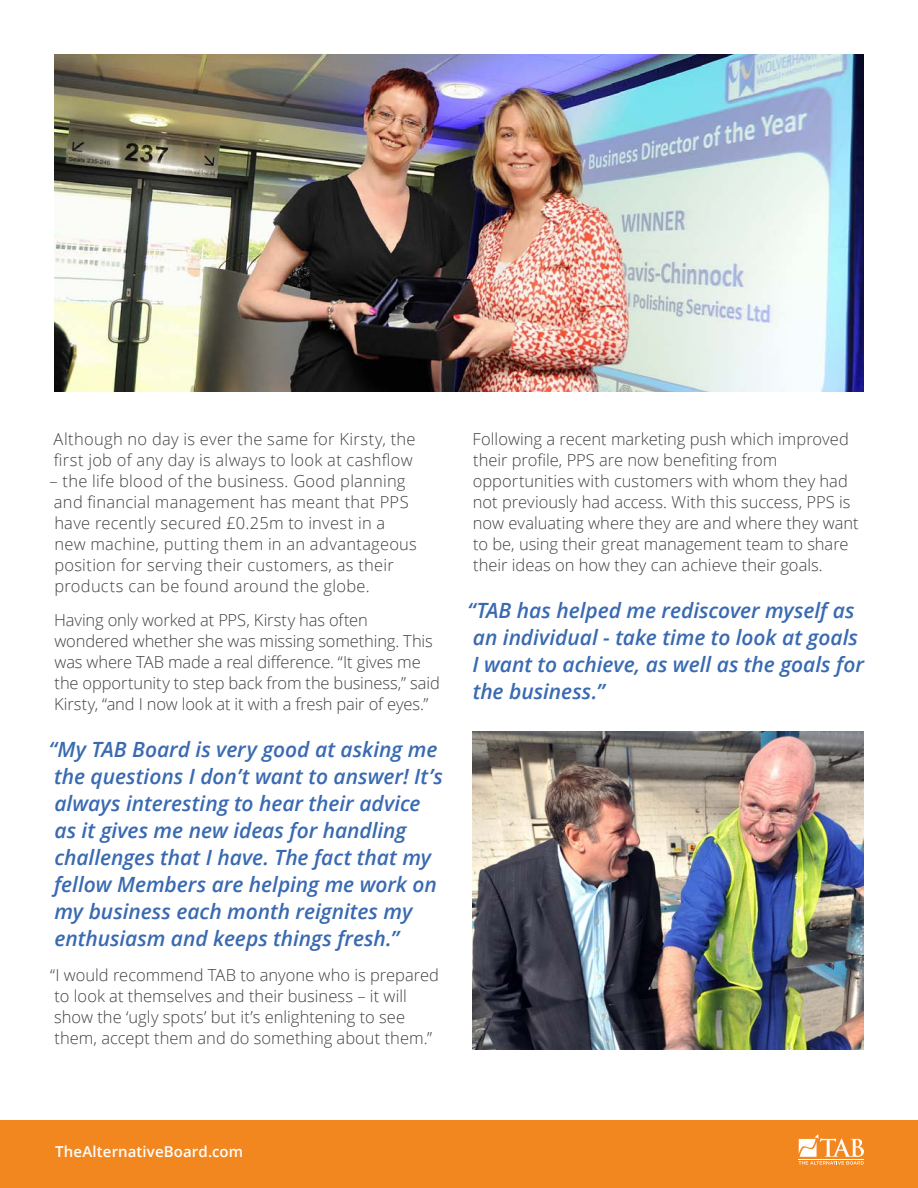
<style>
.page{position:relative;width:918px;height:1188px;background:#fff}
.page>*{position:absolute;margin:0;border:0;box-sizing:border-box;transform-origin:0 0}
.t1{font:italic 600 21px/27px "Open Sans";color:#396ab1}
.t2{font:300 16.5px/21px "Open Sans";color:#414042}
.t3{font:600 15px "Open Sans";letter-spacing:.005em;color:#fff}
</style>
<div class="page">
<img style="left:472px;top:732px;width:392px;height:317px">
<div style="left:0;top:1120px;width:918px;height:68px;background:#f28720"></div>
<svg style="left:799px;top:1134px;width:65px;height:31px"></svg>
<img style="left:54px;top:54px;width:810px;height:338px">
<p class="t2" style="left:54px;top:428px;width:364px">Although no day is ever the same for Kirsty, the first job of any day is always to look at cashflow</p>
<p class="t2" style="left:49px;top:470px;width:369px">– the life blood of the business. Good planning and financial management has meant that PPS have recently secured £0.25m to invest in a<br>new machine, putting them in an advantageous position for serving their customers, as their products can be found around the globe.</p>
<p class="t2" style="left:54px;top:609px;width:387px">Having only worked at PPS, Kirsty has often wondered whether she was missing something. This was where TAB made a real difference. “It gives me the opportunity to step back from the business,” said Kirsty, “and I now look at it with a fresh pair of eyes.”</p>
<p class="t1" style="left:49px;top:736px;width:396px">“My TAB Board is very good at asking me the questions I don’t want to answer! It’s always interesting to hear their advice<br>as it gives me new ideas for handling challenges that I have. The fact that my fellow Members are helping me work on my business each month reignites my enthusiasm and keeps things fresh.”</p>
<p class="t2" style="left:50px;top:964px;width:390px">“I would recommend TAB to anyone who is prepared to look at themselves and their business – it will show the ‘ugly spots’ but it’s enlightening to see them, accept them and do something about them.”</p>
<p class="t2" style="left:473px;top:428px;width:388px">Following a recent marketing push which improved their profile, PPS are now benefiting from opportunities with customers with whom they had not previously had access. With this success, PPS is now evaluating where they are and where they want to be, using their great management team to share their ideas on how they can achieve their goals.</p>
<p class="t1" style="left:467px;top:596px;width:398px">“TAB has helped me rediscover myself as an individual - take time to look at goals I want to achieve, as well as the goals for the business.”</p>
<p class="t3" style="left:55px;top:1142px;width:190px">TheAlternativeBoard.com</p>
</div>
